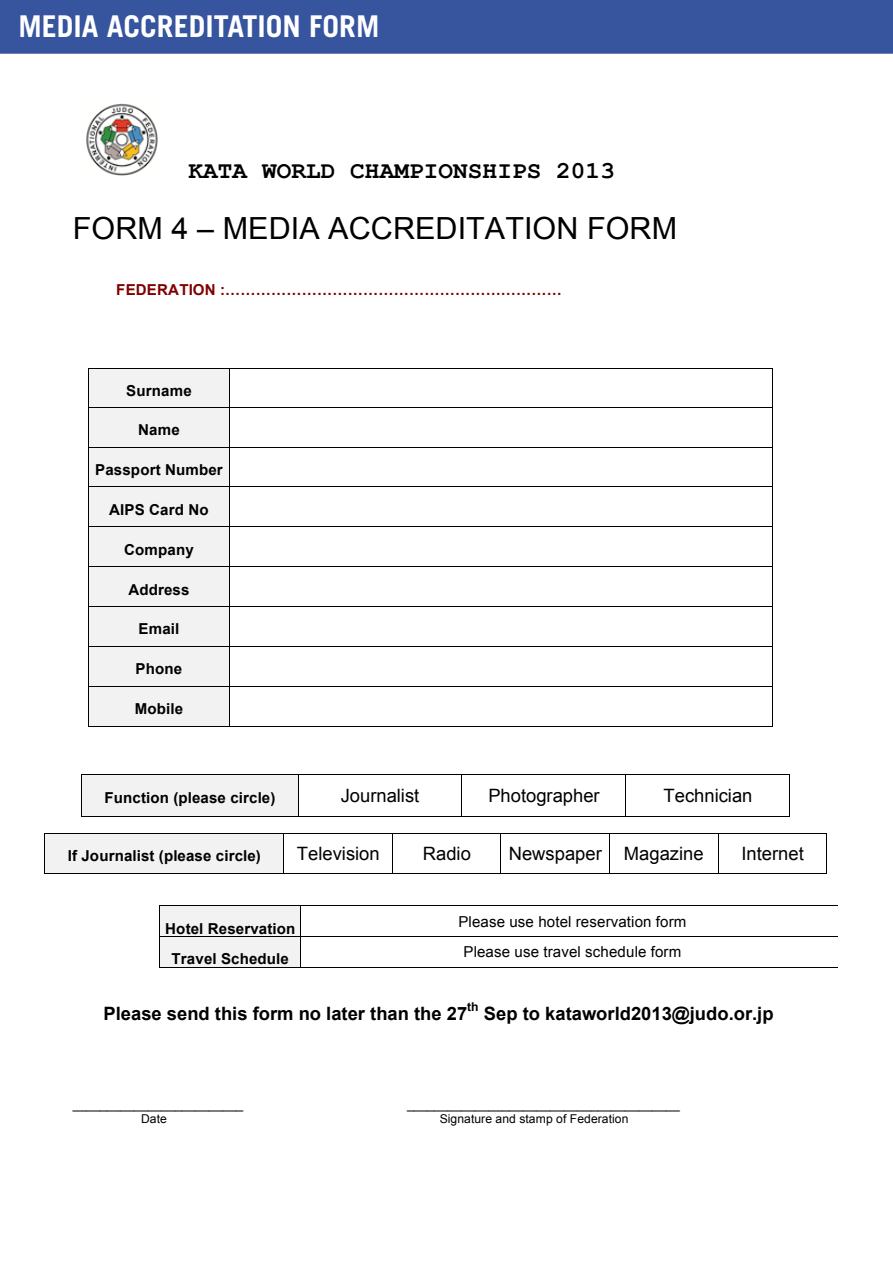
<style>
.page{position:relative;width:893px;height:1263px;background:#fff}
.page>*{position:absolute;margin:0;border:0;box-sizing:border-box;transform-origin:0 0}
.t1{font:30.45px "Arial";letter-spacing:.005em;color:#000}
.t2{font:700 30px "Trade Gothic";color:#fff}
.t3{font:700 24.3px "Courier New";letter-spacing:.005em;color:#000}
.t4{font:18.45px "Arial";color:#000}
.t5{font:700 18.45px "Arial";color:#000}
.t6{font:700 15px "Arial";letter-spacing:.01em;color:#000}
.t7{font:15px "Arial";letter-spacing:.01em;color:#000}
.t8{font:700 15px "Arial";letter-spacing:.01em;color:#800000}
.t9{font:12.15px "Arial";letter-spacing:.005em;color:#000}
.t10{font:700 12.15px "Arial";color:#000}
</style>
<div class="page">
<img style="left:0;top:0;width:893px;height:906px">
<img style="left:82px;top:100px;width:78px;height:78px">
<div style="left:89px;top:368px;width:141px;height:39px;background:#f2f2f2"></div>
<hr style="left:89px;top:368px;width:140px;height:1px;background:#000">
<hr style="left:230px;top:368px;width:542px;height:1px;background:#000">
<hr style="left:88px;top:368px;width:1px;height:39px;background:#000">
<hr style="left:229px;top:368px;width:1px;height:39px;background:#000">
<hr style="left:772px;top:368px;width:1px;height:39px;background:#000">
<div style="left:89px;top:408px;width:141px;height:39px;background:#f2f2f2"></div>
<hr style="left:89px;top:407px;width:140px;height:1px;background:#000">
<hr style="left:230px;top:407px;width:542px;height:1px;background:#000">
<hr style="left:88px;top:408px;width:1px;height:39px;background:#000">
<hr style="left:229px;top:408px;width:1px;height:39px;background:#000">
<hr style="left:772px;top:408px;width:1px;height:39px;background:#000">
<div style="left:89px;top:448px;width:141px;height:38px;background:#f2f2f2"></div>
<hr style="left:89px;top:447px;width:140px;height:1px;background:#000">
<hr style="left:230px;top:447px;width:542px;height:1px;background:#000">
<hr style="left:88px;top:448px;width:1px;height:38px;background:#000">
<hr style="left:229px;top:448px;width:1px;height:38px;background:#000">
<hr style="left:772px;top:448px;width:1px;height:38px;background:#000">
<div style="left:89px;top:487px;width:141px;height:39px;background:#f2f2f2"></div>
<hr style="left:89px;top:486px;width:140px;height:1px;background:#000">
<hr style="left:230px;top:486px;width:542px;height:1px;background:#000">
<hr style="left:88px;top:487px;width:1px;height:39px;background:#000">
<hr style="left:229px;top:487px;width:1px;height:39px;background:#000">
<hr style="left:772px;top:487px;width:1px;height:39px;background:#000">
<div style="left:89px;top:527px;width:141px;height:39px;background:#f2f2f2"></div>
<hr style="left:89px;top:526px;width:140px;height:1px;background:#000">
<hr style="left:230px;top:526px;width:542px;height:1px;background:#000">
<hr style="left:88px;top:527px;width:1px;height:39px;background:#000">
<hr style="left:229px;top:527px;width:1px;height:39px;background:#000">
<hr style="left:772px;top:527px;width:1px;height:39px;background:#000">
<div style="left:89px;top:567px;width:141px;height:39px;background:#f2f2f2"></div>
<hr style="left:89px;top:566px;width:140px;height:1px;background:#000">
<hr style="left:230px;top:566px;width:542px;height:1px;background:#000">
<hr style="left:88px;top:567px;width:1px;height:39px;background:#000">
<hr style="left:229px;top:567px;width:1px;height:39px;background:#000">
<hr style="left:772px;top:567px;width:1px;height:39px;background:#000">
<div style="left:89px;top:607px;width:141px;height:39px;background:#f2f2f2"></div>
<hr style="left:89px;top:606px;width:140px;height:1px;background:#000">
<hr style="left:230px;top:606px;width:542px;height:1px;background:#000">
<hr style="left:88px;top:607px;width:1px;height:39px;background:#000">
<hr style="left:229px;top:607px;width:1px;height:39px;background:#000">
<hr style="left:772px;top:607px;width:1px;height:39px;background:#000">
<div style="left:89px;top:647px;width:141px;height:39px;background:#f2f2f2"></div>
<hr style="left:89px;top:646px;width:140px;height:1px;background:#000">
<hr style="left:230px;top:646px;width:542px;height:1px;background:#000">
<hr style="left:88px;top:647px;width:1px;height:39px;background:#000">
<hr style="left:229px;top:647px;width:1px;height:39px;background:#000">
<hr style="left:772px;top:647px;width:1px;height:39px;background:#000">
<div style="left:89px;top:687px;width:141px;height:39px;background:#f2f2f2"></div>
<hr style="left:89px;top:686px;width:140px;height:1px;background:#000">
<hr style="left:230px;top:686px;width:542px;height:1px;background:#000">
<hr style="left:88px;top:687px;width:1px;height:39px;background:#000">
<hr style="left:89px;top:726px;width:140px;height:1px;background:#000">
<hr style="left:229px;top:687px;width:1px;height:39px;background:#000">
<hr style="left:230px;top:726px;width:542px;height:1px;background:#000">
<hr style="left:772px;top:687px;width:1px;height:39px;background:#000">
<div style="left:82px;top:775px;width:216px;height:42px;background:#f2f2f2"></div>
<hr style="left:82px;top:774px;width:216px;height:1px;background:#000">
<hr style="left:299px;top:774px;width:163px;height:1px;background:#000">
<hr style="left:462px;top:774px;width:163px;height:1px;background:#000">
<hr style="left:626px;top:774px;width:163px;height:1px;background:#000">
<hr style="left:81px;top:775px;width:1px;height:42px;background:#000">
<hr style="left:82px;top:817px;width:216px;height:1px;background:#000">
<hr style="left:298px;top:775px;width:1px;height:42px;background:#000">
<hr style="left:299px;top:817px;width:163px;height:1px;background:#000">
<hr style="left:462px;top:775px;width:1px;height:42px;background:#000">
<hr style="left:462px;top:817px;width:163px;height:1px;background:#000">
<hr style="left:625px;top:775px;width:1px;height:42px;background:#000">
<hr style="left:626px;top:817px;width:163px;height:1px;background:#000">
<hr style="left:789px;top:775px;width:1px;height:42px;background:#000">
<div style="left:45px;top:834px;width:239px;height:39px;background:#f2f2f2"></div>
<hr style="left:45px;top:833px;width:239px;height:1px;background:#000">
<hr style="left:284px;top:833px;width:108px;height:1px;background:#000">
<hr style="left:393px;top:833px;width:107px;height:1px;background:#000">
<hr style="left:501px;top:833px;width:108px;height:1px;background:#000">
<hr style="left:610px;top:833px;width:108px;height:1px;background:#000">
<hr style="left:719px;top:833px;width:107px;height:1px;background:#000">
<hr style="left:45px;top:834px;width:1px;height:39px;background:#000">
<hr style="left:45px;top:873px;width:239px;height:1px;background:#000">
<hr style="left:284px;top:834px;width:1px;height:39px;background:#000">
<hr style="left:284px;top:873px;width:108px;height:1px;background:#000">
<hr style="left:392px;top:834px;width:1px;height:39px;background:#000">
<hr style="left:393px;top:873px;width:107px;height:1px;background:#000">
<hr style="left:500px;top:834px;width:1px;height:39px;background:#000">
<hr style="left:501px;top:873px;width:108px;height:1px;background:#000">
<hr style="left:609px;top:834px;width:1px;height:39px;background:#000">
<hr style="left:610px;top:873px;width:108px;height:1px;background:#000">
<hr style="left:718px;top:834px;width:1px;height:39px;background:#000">
<hr style="left:719px;top:873px;width:107px;height:1px;background:#000">
<hr style="left:826px;top:834px;width:1px;height:39px;background:#000">
<div style="left:160px;top:906px;width:140px;height:30px;background:#f2f2f2"></div>
<hr style="left:160px;top:906px;width:140px;height:1px;background:#000">
<hr style="left:301px;top:906px;width:537px;height:1px;background:#000">
<hr style="left:159px;top:906px;width:1px;height:30px;background:#000">
<hr style="left:300px;top:906px;width:1px;height:30px;background:#000">
<div style="left:160px;top:937px;width:140px;height:30px;background:#f2f2f2"></div>
<hr style="left:160px;top:936px;width:140px;height:1px;background:#000">
<hr style="left:301px;top:936px;width:537px;height:1px;background:#000">
<hr style="left:159px;top:937px;width:1px;height:30px;background:#000">
<hr style="left:160px;top:967px;width:140px;height:1px;background:#000">
<hr style="left:300px;top:937px;width:1px;height:30px;background:#000">
<hr style="left:301px;top:967px;width:537px;height:1px;background:#000">
<h2 class="t2" style="left:19px;top:8px;width:362px">MEDIA ACCREDITATION FORM</h2>
<h3 class="t3" style="left:188px;top:155px;width:428px">KATA WORLD CHAMPIONSHIPS 2013</h3>
<h1 class="t1" style="left:73px;top:208px;width:606px">FORM 4 – MEDIA ACCREDITATION FORM</h1>
<p class="t8" style="left:116px;top:280px;width:447px">FEDERATION :…………………………………………………………</p>
<p class="t6" style="left:126px;top:381px;width:67px">Surname</p>
<p class="t6" style="left:138px;top:420px;width:43px">Name</p>
<p class="t6" style="left:95px;top:460px;width:129px">Passport Number</p>
<p class="t6" style="left:109px;top:499px;width:101px">AIPS Card No</p>
<p class="t6" style="left:124px;top:539px;width:71px">Company</p>
<p class="t6" style="left:128px;top:579px;width:63px">Address</p>
<p class="t6" style="left:139px;top:619px;width:42px">Email</p>
<p class="t6" style="left:136px;top:659px;width:48px">Phone</p>
<p class="t6" style="left:135px;top:699px;width:50px">Mobile</p>
<p class="t6" style="left:104px;top:787px;width:173px">Function (please circle)</p>
<p class="t4" style="left:341px;top:784px;width:80px">Journalist</p>
<p class="t4" style="left:488px;top:784px;width:113px">Photographer</p>
<p class="t4" style="left:664px;top:784px;width:90px">Technician</p>
<p class="t6" style="left:68px;top:846px;width:195px">If Journalist (please circle)</p>
<p class="t4" style="left:297px;top:841px;width:84px">Television</p>
<p class="t4" style="left:423px;top:841px;width:50px">Radio</p>
<p class="t4" style="left:509px;top:841px;width:196px">Newspaper Magazine</p>
<p class="t4" style="left:741px;top:841px;width:64px">Internet</p>
<p class="t6" style="left:165px;top:919px;width:132px">Hotel Reservation</p>
<p class="t6" style="left:172px;top:949px;width:119px">Travel Schedule</p>
<p class="t7" style="left:458px;top:911px;width:230px">Please use hotel reservation form</p>
<p class="t7" style="left:463px;top:942px;width:219px">Please use travel schedule form</p>
<p class="t5" style="left:104px;top:1001px;width:365px">Please send this form no later than the 27</p>
<p class="t10" style="left:467px;top:999px;width:13px">th</p>
<p class="t5" style="left:484px;top:1001px;width:291px">Sep to kataworld2013@judo.or.jp</p>
<p class="t9" style="left:73px;top:1097px;width:172px">_________________________</p>
<p class="t9" style="left:407px;top:1097px;width:274px">________________________________________</p>
<p class="t9" style="left:141px;top:1111px;width:27px">Date</p>
<p class="t9" style="left:440px;top:1111px;width:190px">Signature and stamp of Federation</p>
</div>
